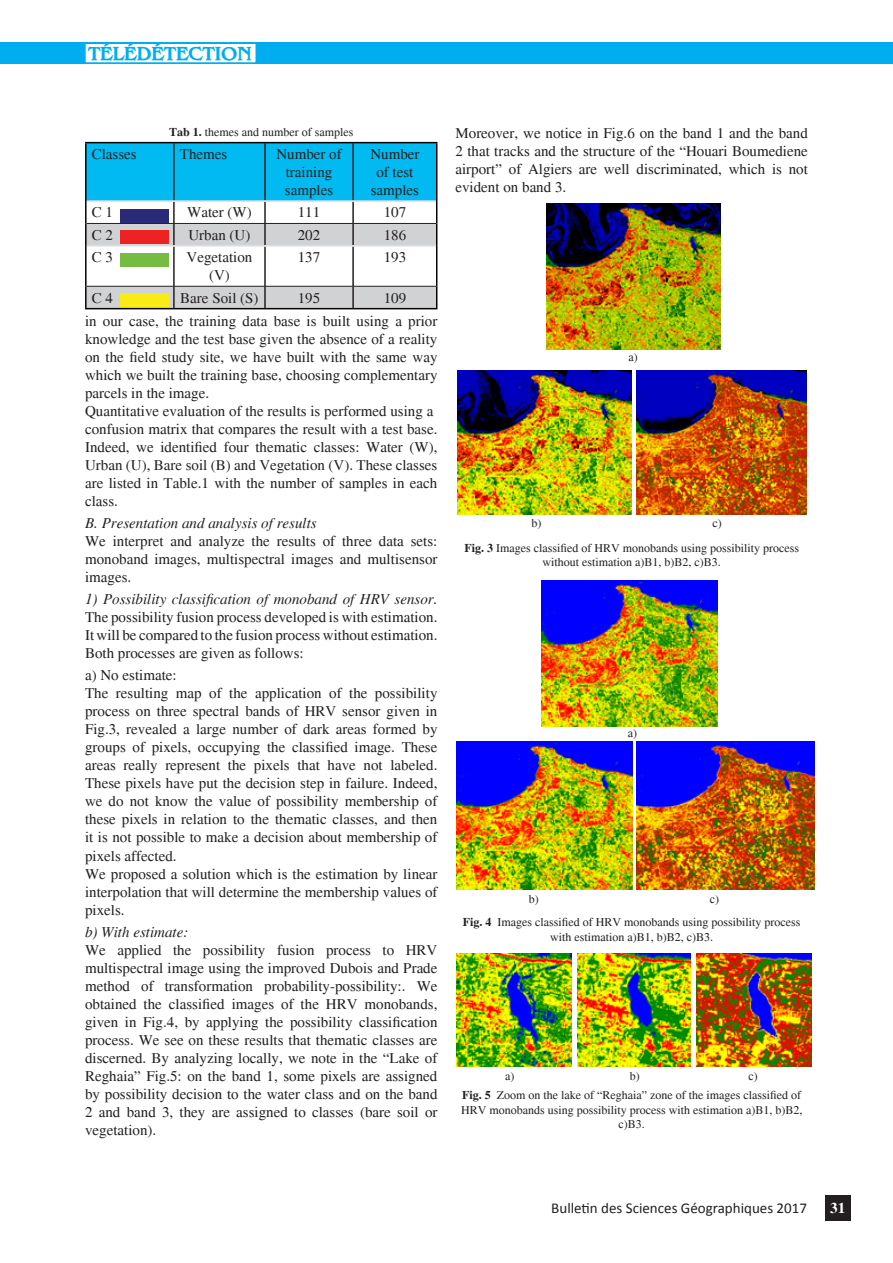
<style>
.page{position:relative;width:893px;height:1263px;background:#fff}
.page>*{position:absolute;margin:0;border:0;box-sizing:border-box;transform-origin:0 0}
.t1{font:700 19.5px "Bangle";color:#00aeef;scale:1.08 1}
.TEXTE{font:15px/18px "Times";color:#231f20;text-align:justify}
.TEXTE-2{font:italic 15px "Times";color:#231f20}
.t2{font:15px "Calibri";color:#231f20}
.TEXTE-3{font:700 15px "Times";color:#fff}
.LES_FIGURES{font:12px/14.4px "Times";color:#231f20;text-align:center}
.s1{font-weight:700}
.s2{font-style:italic}
</style>
<div class="page">
<div style="left:825px;top:1195px;width:25px;height:25px;background:#231f20"></div>
<div style="left:0;top:43px;width:893px;height:21px;background:#00aeef"></div>
<div style="left:84px;top:43px;width:173px;height:21px;background:#fff;border:2px solid #00aeef"></div>
<hr style="left:85px;top:142px;width:89px;height:1px;background:#040503">
<hr style="left:85px;top:143px;width:2px;height:58px;background:#040503">
<hr style="left:174px;top:142px;width:91px;height:1px;background:#040503">
<hr style="left:265px;top:142px;width:88px;height:1px;background:#040503">
<hr style="left:353px;top:142px;width:84px;height:1px;background:#040503">
<hr style="left:85px;top:201px;width:2px;height:22px;background:#040503">
<hr style="left:85px;top:223px;width:2px;height:23px;background:#040503">
<hr style="left:85px;top:246px;width:2px;height:40px;background:#040503">
<hr style="left:85px;top:286px;width:2px;height:22px;background:#040503">
<svg style="left:86px;top:143px;width:351px;height:165px"></svg>
<hr style="left:85px;top:308px;width:89px;height:1px;background:#040503">
<hr style="left:174px;top:308px;width:91px;height:1px;background:#040503">
<hr style="left:265px;top:308px;width:88px;height:1px;background:#040503">
<hr style="left:353px;top:308px;width:84px;height:1px;background:#040503">
<img style="left:546px;top:204px;width:175px;height:145px">
<img style="left:457px;top:370px;width:175px;height:144px">
<img style="left:637px;top:370px;width:170px;height:144px">
<img style="left:457px;top:953px;width:114px;height:114px">
<img style="left:577px;top:953px;width:114px;height:114px">
<img style="left:697px;top:953px;width:114px;height:114px">
<img style="left:541px;top:581px;width:176px;height:145px">
<img style="left:456px;top:741px;width:177px;height:148px">
<img style="left:636px;top:741px;width:178px;height:148px">
<div style="left:120px;top:209px;width:48px;height:14px;background:#2a2b78"></div>
<div style="left:120px;top:230px;width:48px;height:14px;background:#ee2123"></div>
<div style="left:120px;top:253px;width:48px;height:14px;background:#76bb42"></div>
<div style="left:120px;top:293px;width:48px;height:14px;background:#f9eb16"></div>
<p class="t1" style="left:88px;top:40px;width:153px">TÉLÉDÉTECTION</p>
<p class="LES_FIGURES" style="left:169px;top:125px;width:186px"><span class="s1">Tab 1.</span> themes and number of samples</p>
<p class="TEXTE" style="left:92px;top:145px;width:46px">Classes</p>
<p class="TEXTE" style="left:180px;top:145px;width:49px">Themes</p>
<p class="TEXTE" style="left:276px;top:145px;width:67px">Number of</p>
<p class="TEXTE" style="left:285px;top:163px;width:50px">training samples</p>
<p class="TEXTE" style="left:370px;top:145px;width:51px;text-align:center">Number of test samples</p>
<p class="TEXTE" style="left:92px;top:204px;width:23px">C 1</p>
<p class="TEXTE" style="left:187px;top:204px;width:66px">Water (W)</p>
<p class="TEXTE" style="left:298px;top:204px;width:24px">111</p>
<p class="TEXTE" style="left:384px;top:204px;width:24px">107</p>
<p class="TEXTE" style="left:92px;top:226px;width:23px">C 2</p>
<p class="TEXTE" style="left:188px;top:226px;width:64px">Urban (U)</p>
<p class="TEXTE" style="left:298px;top:226px;width:24px">202</p>
<p class="TEXTE" style="left:384px;top:226px;width:24px">186</p>
<p class="TEXTE" style="left:92px;top:248px;width:23px">C 3</p>
<p class="TEXTE" style="left:187px;top:248px;width:67px;text-align:center">Vegetation (V)</p>
<p class="TEXTE" style="left:298px;top:248px;width:24px">137</p>
<p class="TEXTE" style="left:384px;top:248px;width:24px">193</p>
<p class="TEXTE" style="left:92px;top:289px;width:23px">C 4</p>
<p class="TEXTE" style="left:180px;top:289px;width:80px">Bare Soil (S)</p>
<p class="TEXTE" style="left:298px;top:289px;width:24px">195</p>
<p class="TEXTE" style="left:384px;top:289px;width:24px">109</p>
<p class="TEXTE" style="left:85px;top:312px;width:354px">in our case, the training data base is built using a prior knowledge and the test base given the absence of a reality on the field study site, we have built with the same way which we built the training base, choosing complementary parcels in the image.</p>
<p class="TEXTE" style="left:85px;top:402px;width:350px">Quantitative evaluation of the results is performed using a</p>
<p class="TEXTE" style="left:85px;top:420px;width:354px">confusion matrix that compares the result with a test base.<br>Indeed, we identified four thematic classes: Water (W), Urban (U), Bare soil (B) and Vegetation (V). These classes are listed in Table.1 with the number of samples in each class.</p>
<p class="TEXTE-2" style="left:85px;top:515px;width:233px">B. Presentation and analysis of results</p>
<p class="TEXTE" style="left:85px;top:532px;width:354px">We interpret and analyze the results of three data sets: monoband images, multispectral images and multisensor images.</p>
<p class="TEXTE" style="left:85px;top:590px;width:354px"><span class="s2">1) Possibility classification of monoband of HRV sensor.<br></span>The possibility fusion process developed is with estimation.<br>It will be compared to the fusion process without estimation.<br>Both processes are given as follows:</p>
<p class="TEXTE" style="left:85px;top:667px;width:93px">a) No estimate:</p>
<p class="TEXTE" style="left:85px;top:685px;width:354px">The resulting map of the application of the possibility process on three spectral bands of HRV sensor given in Fig.3, revealed a large number of dark areas formed by groups of pixels, occupying the classified image. These areas really represent the pixels that have not labeled.<br>These pixels have put the decision step in failure. Indeed, we do not know the value of possibility membership of these pixels in relation to the thematic classes, and then it is not possible to make a decision about membership of pixels affected.</p>
<p class="TEXTE" style="left:85px;top:865px;width:354px">We proposed a solution which is the estimation by linear interpolation that will determine the membership values of pixels.</p>
<p class="TEXTE-2" style="left:85px;top:923px;width:105px">b) With estimate:</p>
<p class="TEXTE" style="left:85px;top:941px;width:354px">We applied the possibility fusion process to HRV multispectral image using the improved Dubois and Prade method of transformation probability-possibility:. We obtained the classified images of the HRV monobands, given in Fig.4, by applying the possibility classification process. We see on these results that thematic classes are discerned. By analyzing locally, we note in the “Lake of Reghaia” Fig.5: on the band 1, some pixels are assigned by possibility decision to the water class and on the band 2 and band 3, they are assigned to classes (bare soil or vegetation).</p>
<p class="TEXTE" style="left:455px;top:124px;width:354px">Moreover, we notice in Fig.6 on the band 1 and the band 2 that tracks and the structure of the “Houari Boumediene airport” of Algiers are well discriminated, which is not evident on band 3.</p>
<p class="LES_FIGURES" style="left:531px;top:516px;width:11px">b)</p>
<p class="LES_FIGURES" style="left:628px;top:350px;width:11px">a)</p>
<p class="LES_FIGURES" style="left:713px;top:516px;width:11px">c)</p>
<p class="LES_FIGURES" style="left:464px;top:541px;width:336px"><span class="s1">Fig. 3</span> Images classified of HRV monobands using possibility process without estimation a)B1, b)B2, c)B3.</p>
<p class="LES_FIGURES" style="left:628px;top:726px;width:11px">a)</p>
<p class="LES_FIGURES" style="left:529px;top:892px;width:11px">b)</p>
<p class="LES_FIGURES" style="left:710px;top:892px;width:11px">c)</p>
<p class="LES_FIGURES" style="left:463px;top:915px;width:339px"><span class="s1">Fig. 4</span> Images classified of HRV monobands using possibility process with estimation a)B1, b)B2, c)B3.</p>
<p class="LES_FIGURES" style="left:505px;top:1069px;width:11px">a)</p>
<p class="LES_FIGURES" style="left:630px;top:1069px;width:11px">b)</p>
<p class="LES_FIGURES" style="left:748px;top:1069px;width:11px">c)</p>
<p class="LES_FIGURES" style="left:462px;top:1088px;width:340px"><span class="s1">Fig. 5</span> Zoom on the lake of “Reghaia” zone of the images classified of</p>
<p class="LES_FIGURES" style="left:461px;top:1102px;width:343px">HRV monobands using possibility process with estimation a)B1, b)B2, c)B3.</p>
<p class="t2" style="left:551px;top:1198px;width:257px">Bulletin des Sciences Géographiques 2017</p>
<p class="TEXTE-3" style="left:830px;top:1199px;width:16px">31</p>
</div>
